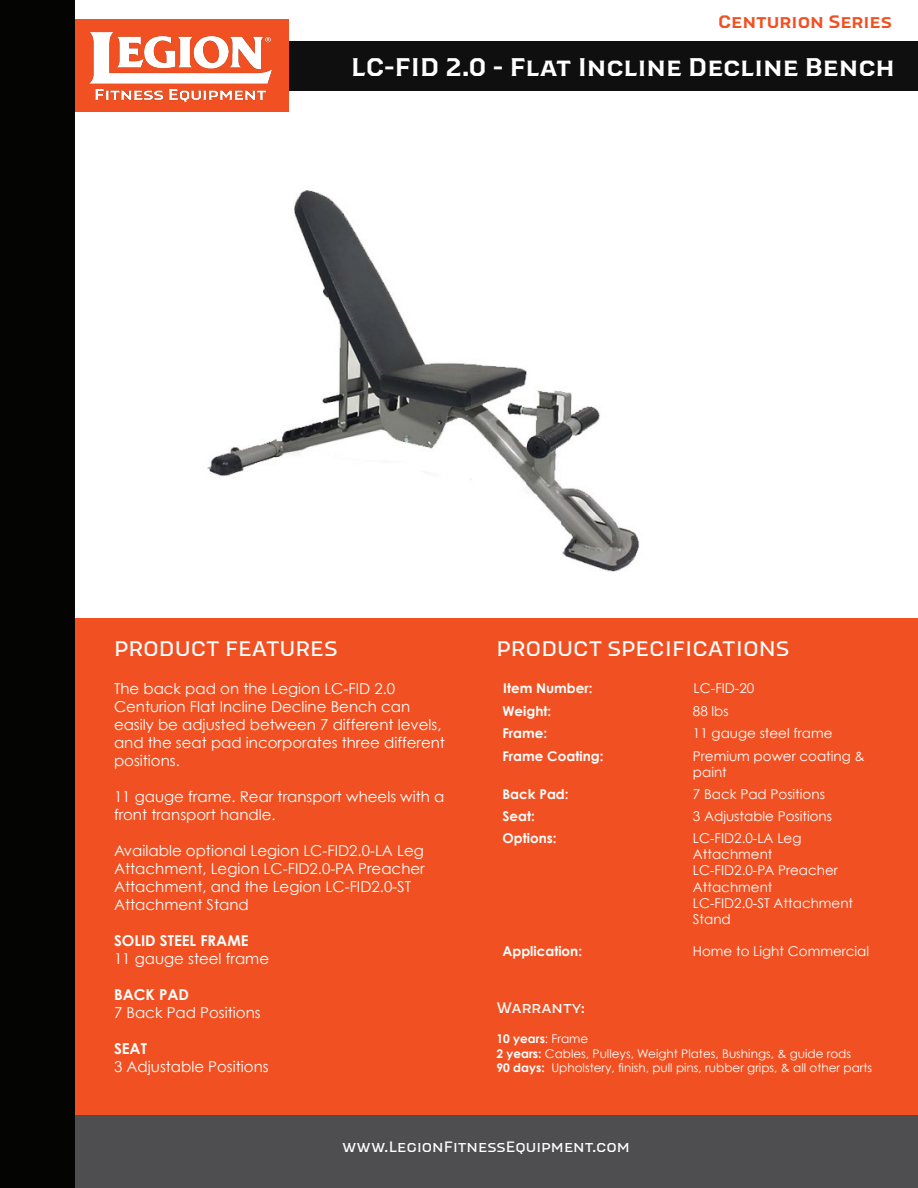
<style>
.page{position:relative;width:918px;height:1188px;background:#fff}
.page>*{position:absolute;margin:0;border:0;box-sizing:border-box;transform-origin:0 0}
.t1{font:700 25.5px "Worker";color:#fff}
.t2{font:21px "Worker";color:#fff}
.t3{font:700 18px "Worker";color:#f15122}
.t4{font:15px/18px "Century Gothic";color:#fff}
.t5{font:15px "Worker";color:#fff}
.t6{font:700 15px "Century Gothic";color:#fff}
.t7{font:13.5px/16.2px "Century Gothic";color:#fff}
.t8{font:700 13.5px "Century Gothic";color:#fff}
.t9{font:12px/14.4px "Century Gothic";color:#fff}
.s1{font-weight:700}
</style>
<div class="page">
<img style="left:207px;top:190px;width:432px;height:382px">
<div style="left:0;top:1115px;width:918px;height:73px;background:#4e4e50"></div>
<div style="left:0;top:618px;width:918px;height:497px;background:#f15122"></div>
<div style="left:0;top:42px;width:918px;height:49px;background:#0e0f0e"></div>
<div style="left:70px;top:19px;width:219px;height:93px;background:#f15122"></div>
<div style="left:0;top:0;width:75px;height:1188px;background:#040503"></div>
<img style="left:89px;top:33px;width:183px;height:68px">
<p class="t3" style="left:718px;top:12px;width:175px">Centurion Series</p>
<p class="t1" style="left:351px;top:53px;width:545px">LC-FID 2.0 - Flat Incline Decline Bench</p>
<p class="t2" style="left:114px;top:637px;width:225px">PRODUCT FEATURES</p>
<p class="t2" style="left:496px;top:637px;width:294px">PRODUCT SPECIFICATIONS</p>
<p class="t4" style="left:114px;top:680px;width:332px">The back pad on the Legion LC-FID 2.0<br>Centurion Flat Incline Decline Bench can easily be adjusted between 7 different levels, and the seat pad incorporates three different positions.</p>
<p class="t4" style="left:114px;top:788px;width:332px">11 gauge frame. Rear transport wheels with a front transport handle.</p>
<p class="t4" style="left:114px;top:842px;width:312px">Available optional Legion LC-FID2.0-LA Leg Attachment, Legion LC-FID2.0-PA Preacher Attachment, and the Legion LC-FID2.0-ST Attachment Stand</p>
<p class="t6" style="left:114px;top:931px;width:136px">SOLID STEEL FRAME</p>
<p class="t4" style="left:114px;top:950px;width:157px">11 gauge steel frame</p>
<p class="t6" style="left:114px;top:985px;width:76px">BACK PAD</p>
<p class="t4" style="left:114px;top:1004px;width:148px">7 Back Pad Positions</p>
<p class="t6" style="left:114px;top:1039px;width:34px">SEAT</p>
<p class="t4" style="left:114px;top:1058px;width:156px">3 Adjustable Positions</p>
<p class="t8" style="left:503px;top:680px;width:91px">Item Number:</p>
<p class="t7" style="left:694px;top:680px;width:62px">LC-FID-20</p>
<p class="t8" style="left:502px;top:703px;width:50px">Weight:</p>
<p class="t7" style="left:693px;top:703px;width:37px">88 lbs</p>
<p class="t8" style="left:502px;top:725px;width:46px">Frame:</p>
<p class="t7" style="left:693px;top:725px;width:141px">11 gauge steel frame</p>
<p class="t8" style="left:502px;top:747px;width:102px">Frame Coating:</p>
<p class="t7" style="left:693px;top:747px;width:173px">Premium power coating &amp; paint</p>
<p class="t8" style="left:502px;top:785px;width:68px">Back Pad:</p>
<p class="t7" style="left:693px;top:786px;width:134px">7 Back Pad Positions</p>
<p class="t8" style="left:502px;top:808px;width:34px">Seat:</p>
<p class="t7" style="left:693px;top:808px;width:141px">3 Adjustable Positions</p>
<p class="t8" style="left:502px;top:830px;width:55px">Options:</p>
<p class="t7" style="left:693px;top:830px;width:110px">LC-FID2.0-LA Leg<br>Attachment</p>
<p class="t7" style="left:693px;top:862px;width:147px">LC-FID2.0-PA Preacher<br>Attachment</p>
<p class="t7" style="left:693px;top:895px;width:162px">LC-FID2.0-ST Attachment<br>Stand</p>
<p class="t8" style="left:502px;top:943px;width:81px">Application:</p>
<p class="t7" style="left:693px;top:943px;width:178px">Home to Light Commercial</p>
<p class="t5" style="left:496px;top:999px;width:90px">Warranty:</p>
<p class="t9" style="left:496px;top:1031px;width:377px"><span class="s1">10 years</span>: Frame<br><span class="s1">2 years:</span> Cables, Pulleys, Weight Plates, Bushings, &amp; guide rods<br><span class="s1">90 days:</span> Upholstery, finish, pull pins, rubber grips, &amp; all other parts</p>
<p class="t5" style="left:342px;top:1139px;width:289px">www.LegionFitnessEquipment.com</p>
</div>
